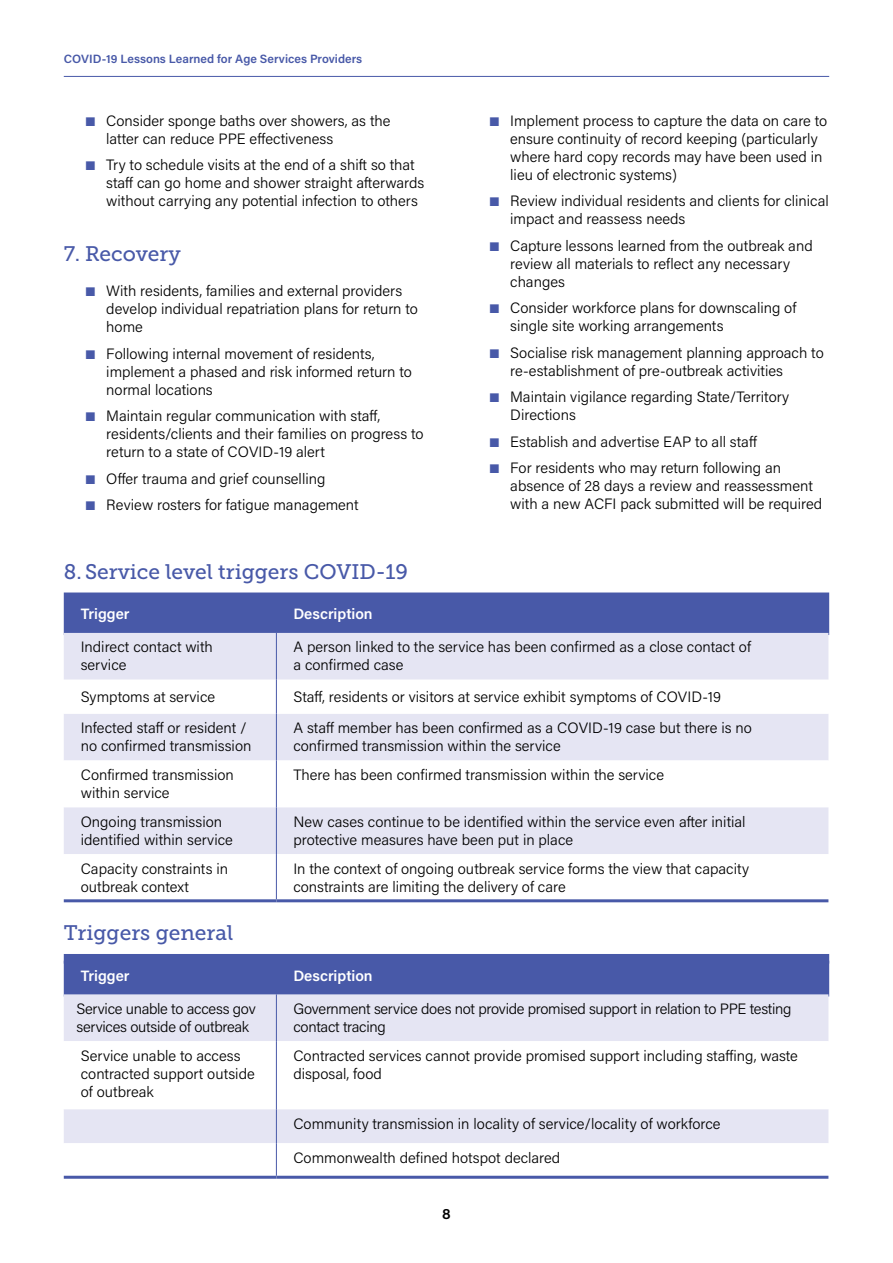
<style>
.page{position:relative;width:893px;height:1263px;background:#fff}
.page>*{position:absolute;margin:0;border:0;box-sizing:border-box;transform-origin:0 0}
.t1{font:21px "Museo Slab 500";color:#4859a8}
.t2{font:300 15px/18px "Acumin Pro";color:#000}
.t3{font:300 15px/18px "Acumin Pro";letter-spacing:-.02em;color:#000}
.t4{font:600 15px "Acumin Pro";color:#fff}
.t5{font:600 15px "Acumin Pro";color:#000}
.t6{font:600 12px "Acumin Pro";color:#4859a8}
</style>
<div class="page">
<hr style="left:64px;top:76px;width:765px;height:1px;background:#4859a8">
<div style="left:64px;top:592px;width:765px;height:43px;background:#4859a8"></div>
<div style="left:64px;top:954px;width:765px;height:42px;background:#4859a8"></div>
<div style="left:64px;top:633px;width:764px;height:47px;background:#e5e5f3"></div>
<svg style="left:64px;top:680px;width:764px;height:219px"></svg>
<hr style="left:64px;top:899px;width:212px;height:3px;background:#4859a8">
<hr style="left:276px;top:899px;width:552px;height:3px;background:#4859a8">
<hr style="left:276px;top:633px;width:1px;height:47px;background:#4859a8">
<hr style="left:276px;top:680px;width:1px;height:34px;background:#4859a8">
<hr style="left:276px;top:714px;width:1px;height:46px;background:#4859a8">
<hr style="left:276px;top:760px;width:1px;height:47px;background:#4859a8">
<hr style="left:276px;top:807px;width:1px;height:47px;background:#4859a8">
<hr style="left:276px;top:854px;width:1px;height:45px;background:#4859a8">
<div style="left:64px;top:994px;width:764px;height:47px;background:#e5e5f3"></div>
<svg style="left:64px;top:1041px;width:764px;height:135px"></svg>
<hr style="left:64px;top:1176px;width:212px;height:3px;background:#4859a8">
<hr style="left:276px;top:1176px;width:552px;height:3px;background:#4859a8">
<hr style="left:276px;top:994px;width:1px;height:47px;background:#4859a8">
<hr style="left:276px;top:1041px;width:1px;height:68px;background:#4859a8">
<hr style="left:276px;top:1109px;width:1px;height:34px;background:#4859a8">
<hr style="left:276px;top:1143px;width:1px;height:33px;background:#4859a8">
<p class="t6" style="left:64px;top:51px;width:300px">COVID-19 Lessons Learned for Age Services Providers</p>
<p class="t2" style="left:106px;top:111px;width:286px">Consider sponge baths over showers, as the latter can reduce PPE effectiveness</p>
<p class="t2" style="left:106px;top:156px;width:319px">Try to schedule visits at the end of a shift so that staff can go home and shower straight afterwards without carrying any potential infection to others</p>
<h1 class="t1" style="left:64px;top:242px;width:119px">7. Recovery</h1>
<p class="t2" style="left:106px;top:281px;width:313px">With residents, families and external providers develop individual repatriation plans for return to home</p>
<p class="t2" style="left:106px;top:344px;width:307px">Following internal movement of residents, implement a phased and risk informed return to normal locations</p>
<p class="t2" style="left:106px;top:406px;width:319px">Maintain regular communication with staff, residents/clients and their families on progress to return to a state of COVID-19 alert</p>
<p class="t2" style="left:106px;top:465px;width:254px;line-height:26.5px">Offer trauma and grief counselling<br>Review rosters for fatigue management</p>
<h1 class="t1" style="left:64px;top:559px;width:346px">8. Service level triggers COVID-19</h1>
<p class="t4" style="left:81px;top:603px;width:50px">Trigger</p>
<p class="t4" style="left:293px;top:603px;width:81px">Description</p>
<p class="t2" style="left:510px;top:111px;width:318px">Implement process to capture the data on care to ensure continuity of record keeping (particularly where hard copy records may have been used in lieu of electronic systems)</p>
<p class="t2" style="left:510px;top:192px;width:320px">Review individual residents and clients for clinical impact and reassess needs</p>
<p class="t2" style="left:510px;top:236px;width:304px">Capture lessons learned from the outbreak and review all materials to reflect any necessary changes</p>
<p class="t2" style="left:510px;top:299px;width:288px">Consider workforce plans for downscaling of single site working arrangements</p>
<p class="t2" style="left:510px;top:343px;width:315px">Socialise risk management planning approach to re-establishment of pre-outbreak activities</p>
<p class="t2" style="left:510px;top:388px;width:280px">Maintain vigilance regarding State/Territory<br>Directions</p>
<p class="t2" style="left:510px;top:428px;width:272px;line-height:26.5px">Establish and advertise EAP to all staff<br>For residents who may return following an</p>
<p class="t2" style="left:510px;top:477px;width:313px">absence of 28 days a review and reassessment with a new ACFI pack submitted will be required</p>
<p class="t2" style="left:81px;top:638px;width:134px">Indirect contact with service</p>
<p class="t2" style="left:293px;top:638px;width:459px">A person linked to the service has been confirmed as a close contact of a confirmed case</p>
<p class="t2" style="left:81px;top:687px;width:136px">Symptoms at service</p>
<p class="t2" style="left:293px;top:687px;width:429px">Staff, residents or visitors at service exhibit symptoms of COVID-19</p>
<p class="t2" style="left:81px;top:718px;width:172px">Infected staff or resident / no confirmed transmission</p>
<p class="t2" style="left:293px;top:718px;width:460px">A staff member has been confirmed as a COVID-19 case but there is no confirmed transmission within the service</p>
<p class="t2" style="left:81px;top:765px;width:155px">Confirmed transmission within service</p>
<p class="t2" style="left:293px;top:765px;width:372px">There has been confirmed transmission within the service</p>
<p class="t2" style="left:81px;top:812px;width:154px">Ongoing transmission identified within service</p>
<p class="t2" style="left:293px;top:812px;width:454px">New cases continue to be identified within the service even after initial protective measures have been put in place</p>
<p class="t2" style="left:81px;top:859px;width:149px">Capacity constraints in outbreak context</p>
<p class="t2" style="left:293px;top:859px;width:457px">In the context of ongoing outbreak service forms the view that capacity constraints are limiting the delivery of care</p>
<h1 class="t1" style="left:64px;top:921px;width:171px">Triggers general</h1>
<p class="t4" style="left:81px;top:965px;width:50px">Trigger</p>
<p class="t4" style="left:293px;top:965px;width:81px">Description</p>
<p class="t3" style="left:77px;top:999px;width:181px">Service unable to access gov services outside of outbreak</p>
<p class="t3" style="left:293px;top:999px;width:500px">Government service does not provide promised support in relation to PPE testing contact tracing</p>
<p class="t2" style="left:81px;top:1046px;width:175px">Service unable to access contracted support outside of outbreak</p>
<p class="t2" style="left:293px;top:1046px;width:506px">Contracted services cannot provide promised support including staffing, waste disposal, food</p>
<p class="t2" style="left:293px;top:1114px;width:429px">Community transmission in locality of service/locality of workforce</p>
<p class="t2" style="left:293px;top:1148px;width:268px">Commonwealth defined hotspot declared</p>
<p class="t5" style="left:442px;top:1204px;width:10px">8</p>
</div>
